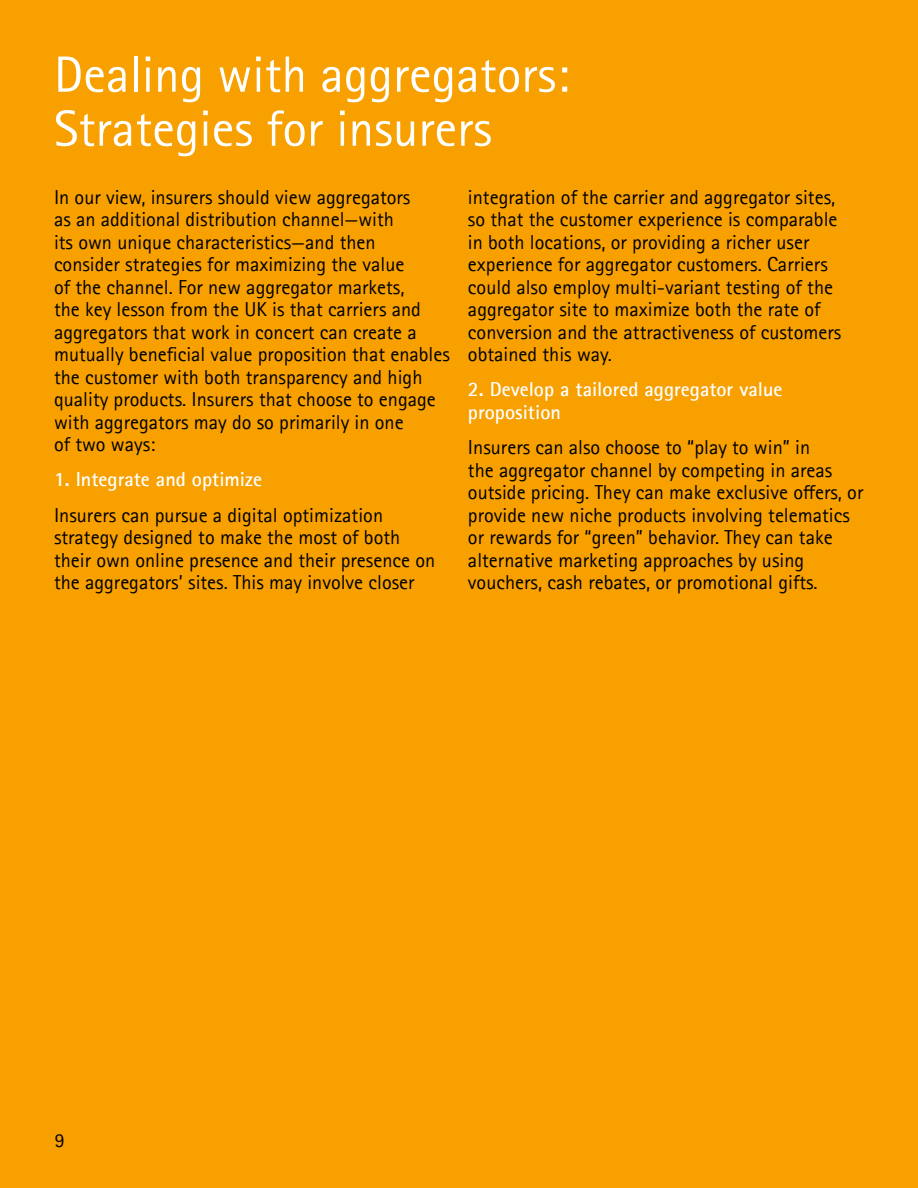
<style>
.page{position:relative;width:918px;height:1188px;background:#f7a000}
.page>*{position:absolute;margin:0;border:0;box-sizing:border-box;transform-origin:0 0}
.t1{font:51px/54px "Rotis Sans Seriffor ACN";color:#fff}
.t2{font:20.25px/22.5px "Rotis Sans Seriffor ACN";color:#000}
.t3{font:700 20.25px/22.5px "Rotis Sans Seriffor ACN";color:#fff}
.t4{font:19.5px "Rotis Sans Seriffor ACN";color:#000}
</style>
<div class="page">
<h1 class="t1" style="left:54px;top:48px;width:517px">Dealing with aggregators:<br>Strategies for insurers</h1>
<p class="t2" style="left:54px;top:186px;width:398px">In our view, insurers should view aggregators<br>as an additional distribution channel—with<br>its own unique characteristics—and then<br>consider strategies for maximizing the value<br>of the channel. For new aggregator markets,<br>the key lesson from the UK is that carriers and aggregators that work in concert can create a mutually beneficial value proposition that enables the customer with both transparency and high quality products. Insurers that choose to engage with aggregators may do so primarily in one<br>of two ways:</p>
<p class="t3" style="left:54px;top:468px;width:210px">1. Integrate and optimize</p>
<p class="t2" style="left:54px;top:504px;width:383px">Insurers can pursue a digital optimization strategy designed to make the most of both their own online presence and their presence on the aggregators’ sites. This may involve closer</p>
<p class="t2" style="left:468px;top:186px;width:375px">integration of the carrier and aggregator sites, so that the customer experience is comparable in both locations, or providing a richer user experience for aggregator customers. Carriers could also employ multi-variant testing of the aggregator site to maximize both the rate of conversion and the attractiveness of customers obtained this way.</p>
<p class="t3" style="left:468px;top:378px;width:316px">2. Develop a tailored aggregator value proposition</p>
<p class="t2" style="left:468px;top:436px;width:397px">Insurers can also choose to “play to win” in<br>the aggregator channel by competing in areas outside pricing. They can make exclusive offers, or provide new niche products involving telematics or rewards for “green” behavior. They can take alternative marketing approaches by using vouchers, cash rebates, or promotional gifts.</p>
<p class="t4" style="left:55px;top:1129px;width:11px">9</p>
</div>
